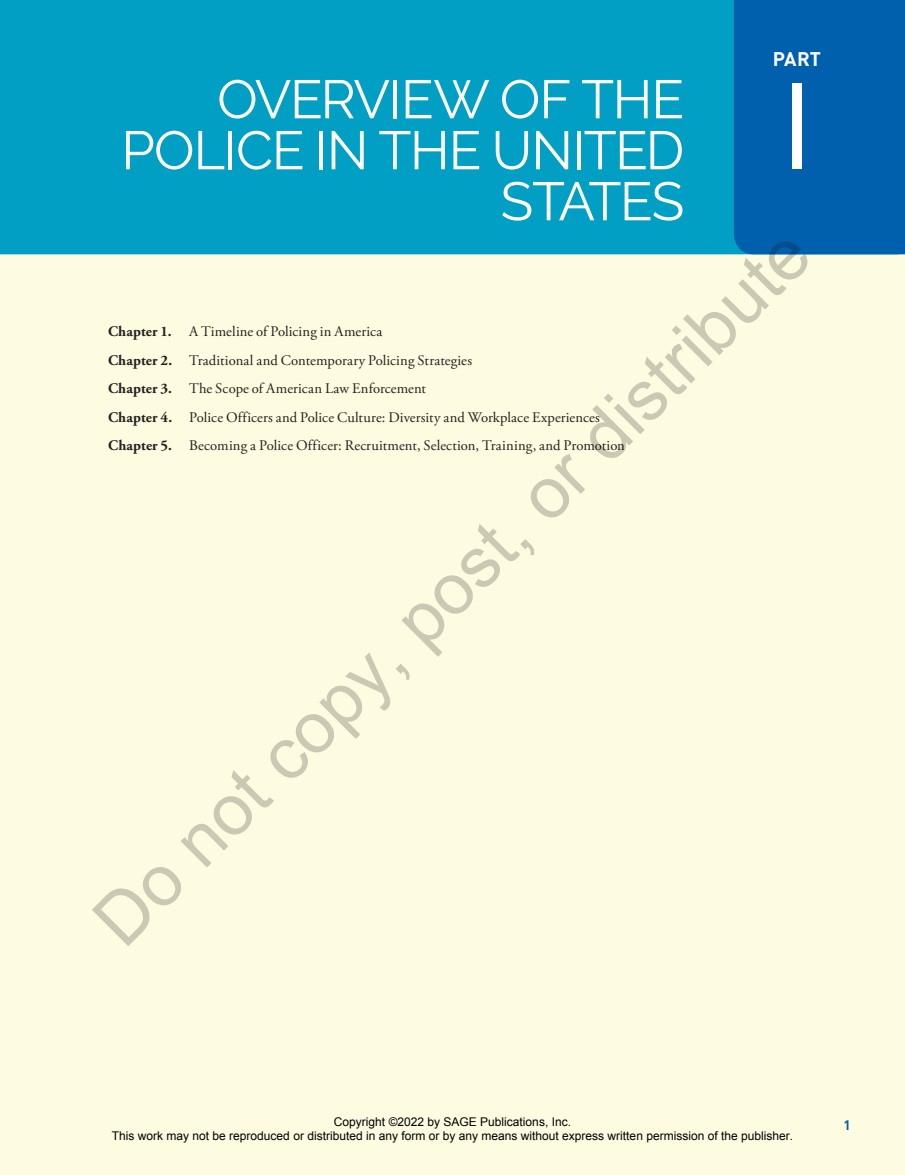
<style>
.page{position:relative;width:905px;height:1175px;background:#fff}
.page>*{position:absolute;margin:0;border:0;box-sizing:border-box;transform-origin:0 0}
.t1{font:120px "DIN Pro";color:#fff}
.t2{font:72px "Arial";color:rgb(0 0 0/.2)}
.t3{font:54px/51px "Raleway";letter-spacing:-.025em;color:#fff;text-align:right}
.t4{font:700 19.5px "DIN Pro";color:#fff}
.t5{font:14.7px/28.5px "Adobe Garamond Pro";letter-spacing:.01em;color:#231f20}
.t6{font:700 13.5px "DIN Pro";color:#0160ae}
.t7{font:12px/14.4px "Arial";color:#000;text-align:center}
.s1{font-weight:700}
</style>
<div class="page">
<div style="left:0;top:0;width:904px;height:1174px;background:#fdfbe0"></div>
<div style="left:0;top:0;width:734px;height:254px;background:#009fc3"></div>
<div style="left:734px;top:0;width:170px;height:254px;background:#0160ae"></div>
<h3 class="t3" style="left:121px;top:71px;width:564px">OVERVIEW OF THE<br>POLICE IN THE UNITED<br>STATES</h3>
<h3 class="t4" style="left:772px;top:43px;width:50px">PART</h3>
<h1 class="t1" style="left:780px;top:31px;width:35px">I</h1>
<h2 class="t2" style="left:73px;top:899px;width:978px;rotate:-45deg">Do not copy, post, or distribute</h2>
<p class="t5" style="left:108px;top:318px;width:518px"><span class="s1">Chapter 1.</span> A Timeline of Policing in America<br><span class="s1">Chapter 2.</span> Traditional and Contemporary Policing Strategies<br><span class="s1">Chapter 3.</span> The Scope of American Law Enforcement<br><span class="s1">Chapter 4.</span> Police Officers and Police Culture: Diversity and Workplace Experiences <span class="s1">Chapter 5.</span> Becoming a Police Officer: Recruitment, Selection, Training, and Promotion</p>
<p class="t7" style="left:112px;top:1114px;width:682px">Copyright ©2022 by SAGE Publications, Inc.<br>This work may not be reproduced or distributed in any form or by any means without express written permission of the publisher.</p>
<p class="t6" style="left:843px;top:1113px;width:9px">1</p>
</div>
